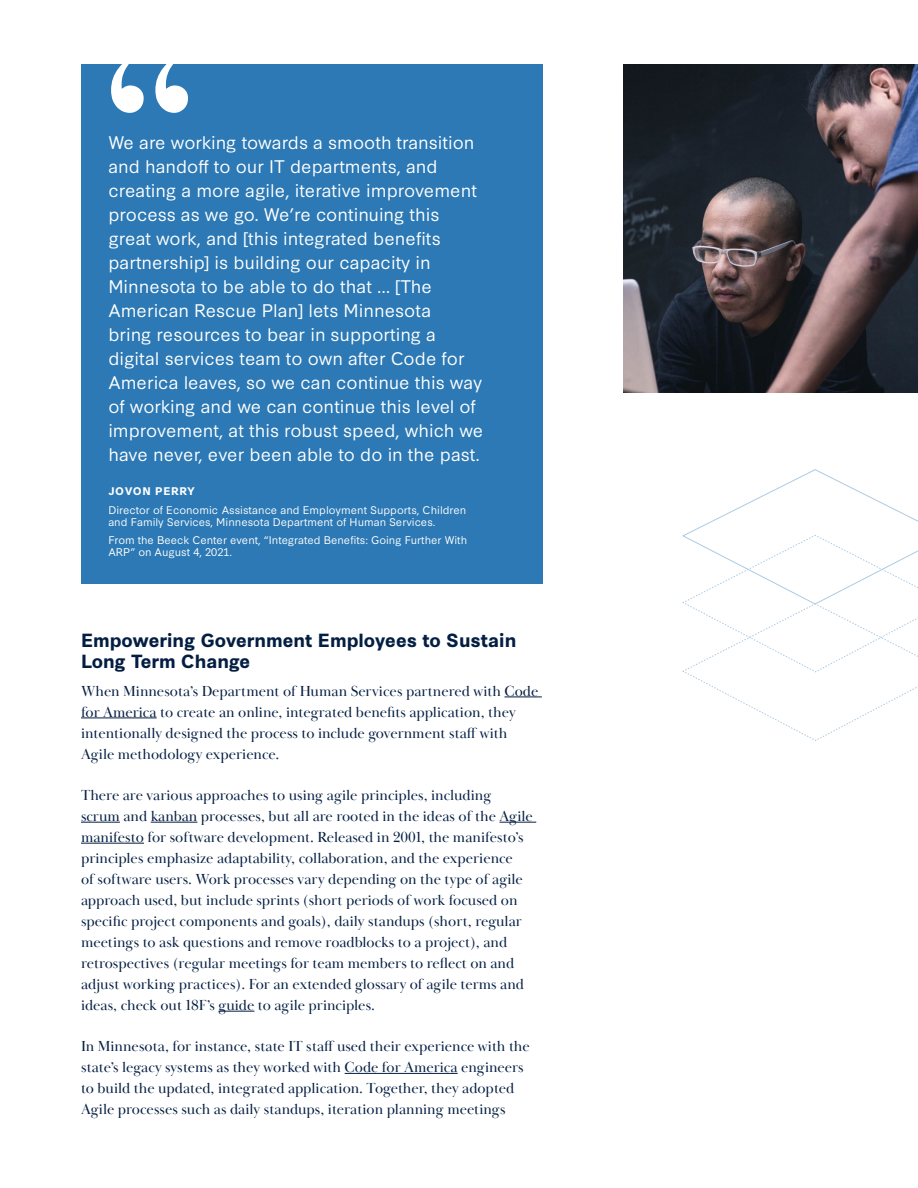
<style>
.page{position:relative;width:918px;height:1188px;background:#fff}
.page>*{position:absolute;margin:0;border:0;box-sizing:border-box;transform-origin:0 0}
.t1{font:256.35px "Baskerville Display PT";color:#fff}
.t2{font:700 18px/21px "Synthese";color:#041e42}
.t3{font:17.25px/24px "Synthese";color:#fff}
.t4{font:15px/21px "Baskerville Display PT";color:#041e42}
.t5{font:10.5px/12px "Synthese";color:#fff}
.t6{font:700 10.5px "Synthese";letter-spacing:.06em;color:#fff}
</style>
<div class="page">
<svg style="left:682px;top:469px;width:236px;height:272px"></svg>
<div style="left:81px;top:64px;width:462px;height:519px;background:#2c79b5"></div>
<hr style="left:505px;top:697px;width:37px;height:1px;background:#041e42">
<hr style="left:81px;top:718px;width:76px;height:1px;background:#041e42">
<hr style="left:81px;top:822px;width:39px;height:1px;background:#041e42">
<hr style="left:151px;top:822px;width:46px;height:1px;background:#041e42">
<hr style="left:499px;top:822px;width:37px;height:1px;background:#041e42">
<hr style="left:81px;top:843px;width:63px;height:1px;background:#041e42">
<hr style="left:219px;top:1011px;width:35px;height:1px;background:#041e42">
<hr style="left:345px;top:1073px;width:113px;height:1px;background:#041e42">
<img style="left:624px;top:65px;width:294px;height:327px">
<h1 class="t1" style="left:93px;top:-17px;width:114px">“</h1>
<p class="t3" style="left:108px;top:129px;width:377px">We are working towards a smooth transition and handoff to our IT departments, and creating a more agile, iterative improvement process as we go. We’re continuing this great work, and [this integrated benefits partnership] is building our capacity in Minnesota to be able to do that … [The American Rescue Plan] lets Minnesota<br>bring resources to bear in supporting a digital services team to own after Code for America leaves, so we can continue this way of working and we can continue this level of improvement, at this robust speed, which we have never, ever been able to do in the past.</p>
<p class="t6" style="left:108px;top:483px;width:88px">JOVON PERRY</p>
<p class="t5" style="left:108px;top:503px;width:359px">Director of Economic Assistance and Employment Supports, Children and Family Services, Minnesota Department of Human Services.</p>
<p class="t5" style="left:108px;top:533px;width:360px">From the Beeck Center event, “Integrated Benefits: Going Further With<br>ARP” on August 4, 2021.</p>
<p class="t2" style="left:81px;top:629px;width:437px">Empowering Government Employees to Sustain<br>Long Term Change</p>
<p class="t4" style="left:81px;top:681px;width:459px">When Minnesota’s Department of Human Services partnered with Code for America to create an online, integrated benefits application, they intentionally designed the process to include government staff with Agile methodology experience.</p>
<p class="t4" style="left:81px;top:785px;width:453px">There are various approaches to using agile principles, including scrum and kanban processes, but all are rooted in the ideas of the Agile manifesto for software development. Released in 2001, the manifesto’s principles emphasize adaptability, collaboration, and the experience<br>of software users. Work processes vary depending on the type of agile approach used, but include sprints (short periods of work focused on specific project components and goals), daily standups (short, regular meetings to ask questions and remove roadblocks to a project), and retrospectives (regular meetings for team members to reflect on and adjust working practices). For an extended glossary of agile terms and ideas, check out 18F’s guide to agile principles.</p>
<p class="t4" style="left:81px;top:1036px;width:450px">In Minnesota, for instance, state IT staff used their experience with the state’s legacy systems as they worked with Code for America engineers to build the updated, integrated application. Together, they adopted Agile processes such as daily standups, iteration planning meetings</p>
</div>
